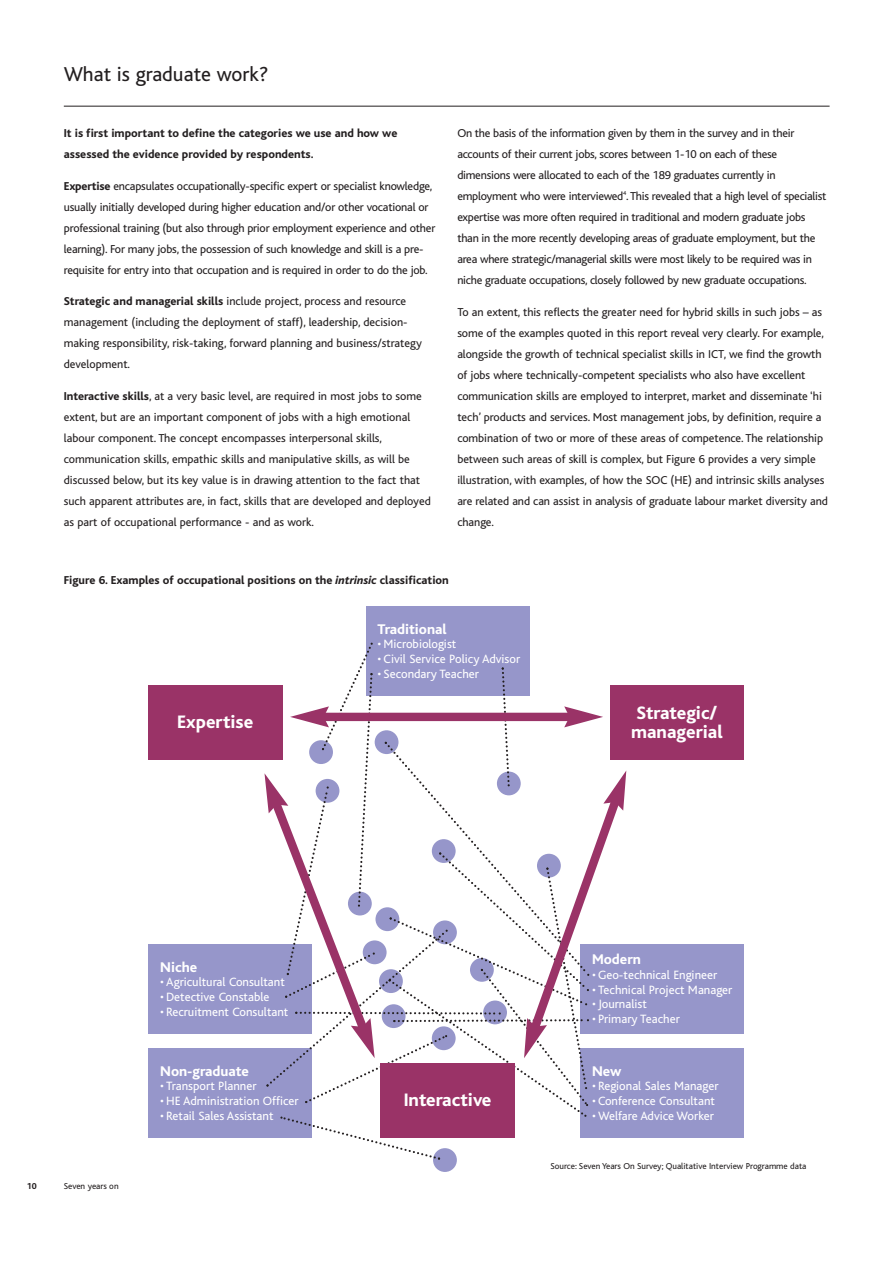
<style>
.page{position:relative;width:893px;height:1263px;background:#fff}
.page>*{position:absolute;margin:0;border:0;box-sizing:border-box;transform-origin:0 0}
.t1{font:21px "Bliss";color:#231f20}
.t2{font:800 18.9px/18.9px "Bliss";color:#fff}
.t3{font:800 14.7px "Bliss";color:#fff}
.t4{font:12.6px "Bliss";color:#fff}
.t5{font:12px/21px "Bliss";letter-spacing:-.005em;color:#231f20}
.t6{font:800 12px/21px "Bliss";color:#231f20}
.t7{font:9px "Bliss";color:#231f20}
.t8{font:800 9px "Bliss";color:#231f20}
.s1{font-weight:800}
.s2{font-style:italic}
</style>
<div class="page">
<hr style="left:64px;top:106px;width:765px;height:1px;background:#231f20">
<div style="left:433px;top:1148px;width:24px;height:24px;background:#9696ca;border-radius:50%"></div>
<div style="left:148px;top:685px;width:134px;height:75px;background:#9a3367"></div>
<div style="left:610px;top:685px;width:134px;height:75px;background:#9a3367"></div>
<div style="left:148px;top:944px;width:164px;height:90px;background:#9696ca"></div>
<div style="left:580px;top:944px;width:164px;height:90px;background:#9696ca"></div>
<div style="left:148px;top:1049px;width:164px;height:89px;background:#9696ca"></div>
<div style="left:580px;top:1049px;width:164px;height:89px;background:#9696ca"></div>
<div style="left:366px;top:606px;width:163px;height:90px;background:#9696ca"></div>
<svg style="left:264px;top:643px;width:362px;height:518px"></svg>
<h1 class="t1" style="left:64px;top:66px;width:206px">What is graduate work?</h1>
<p class="t6" style="left:64px;top:124px;width:335px">It is first important to define the categories we use and how we assessed the evidence provided by respondents.</p>
<p class="t5" style="left:64px;top:176px;width:373px"><span class="s1">Expertise</span> encapsulates occupationally-specific expert or specialist knowledge, usually initially developed during higher education and/or other vocational or professional training (but also through prior employment experience and other learning). For many jobs, the possession of such knowledge and skill is a pre&shy;requisite for entry into that occupation and is required in order to do the job.</p>
<p class="t5" style="left:64px;top:292px;width:359px"><span class="s1">Strategic and managerial skills</span> include project, process and resource management (including the deployment of staff), leadership, decision&shy;making responsibility, risk-taking, forward planning and business/strategy development.</p>
<p class="t5" style="left:64px;top:386px;width:368px"><span class="s1">Interactive skills</span>, at a very basic level, are required in most jobs to some extent, but are an important component of jobs with a high emotional labour component. The concept encompasses interpersonal skills, communication skills, empathic skills and manipulative skills, as will be discussed below, but its key value is in drawing attention to the fact that such apparent attributes are, in fact, skills that are developed and deployed as part of occupational performance - and as work.</p>
<p class="t5" style="left:457px;top:124px;width:371px">On the basis of the information given by them in the survey and in their accounts of their current jobs, scores between 1-10 on each of these dimensions were allocated to each of the 189 graduates currently in employment who were interviewed<sup>4</sup>.This revealed that a high level of specialist expertise was more often required in traditional and modern graduate jobs than in the more recently developing areas of graduate employment, but the area where strategic/managerial skills were most likely to be required was in niche graduate occupations, closely followed by new graduate occupations.</p>
<p class="t5" style="left:457px;top:302px;width:372px">To an extent, this reflects the greater need for hybrid skills in such jobs – as some of the examples quoted in this report reveal very clearly. For example, alongside the growth of technical specialist skills in ICT, we find the growth of jobs where technically-competent specialists who also have excellent communication skills are employed to interpret, market and disseminate ‘hi tech’ products and services. Most management jobs, by definition, require a combination of two or more of these areas of competence. The relationship between such areas of skill is complex, but Figure 6 provides a very simple illustration, with examples, of how the SOC (HE) and intrinsic skills analyses are related and can assist in analysis of graduate labour market diversity and change.</p>
<p class="t6" style="left:64px;top:570px;width:386px">Figure 6. Examples of occupational positions on the <span class="s2">intrinsic</span> classification</p>
<p class="t3" style="left:377px;top:623px;width:71px">Traditional</p>
<p class="t4" style="left:377px;top:639px;width:80px">• Microbiologist</p>
<p class="t4" style="left:377px;top:654px;width:144px">• Civil Service Policy Advisor</p>
<p class="t4" style="left:377px;top:669px;width:103px">• Secondary Teacher</p>
<h2 class="t2" style="left:177px;top:714px;width:78px">Expertise</h2>
<h2 class="t2" style="left:631px;top:705px;width:93px">Strategic/ managerial</h2>
<p class="t8" style="left:27px;top:1183px;width:11px">10</p>
<p class="t7" style="left:64px;top:1183px;width:56px">Seven years on</p>
<p class="t3" style="left:160px;top:961px;width:39px">Niche</p>
<p class="t4" style="left:160px;top:977px;width:126px">• Agricultural Consultant</p>
<p class="t4" style="left:160px;top:992px;width:111px">• Detective Constable</p>
<p class="t4" style="left:160px;top:1007px;width:130px">• Recruitment Consultant</p>
<p class="t3" style="left:160px;top:1065px;width:90px">Non-graduate</p>
<p class="t4" style="left:160px;top:1082px;width:98px">• Transport Planner</p>
<p class="t4" style="left:160px;top:1096px;width:140px">• HE Administration Officer</p>
<p class="t4" style="left:160px;top:1111px;width:115px">• Retail Sales Assistant</p>
<h2 class="t2" style="left:404px;top:1092px;width:89px">Interactive</h2>
<p class="t3" style="left:592px;top:954px;width:50px">Modern</p>
<p class="t4" style="left:592px;top:970px;width:127px">• Geo-technical Engineer</p>
<p class="t4" style="left:592px;top:985px;width:142px">• Technical Project Manager</p>
<p class="t4" style="left:592px;top:999px;width:56px">• Journalist</p>
<p class="t4" style="left:592px;top:1014px;width:89px">• Primary Teacher</p>
<p class="t3" style="left:592px;top:1065px;width:31px">New</p>
<p class="t4" style="left:592px;top:1082px;width:128px">• Regional Sales Manager</p>
<p class="t4" style="left:592px;top:1096px;width:124px">• Conference Consultant</p>
<p class="t4" style="left:592px;top:1111px;width:123px">• Welfare Advice Worker</p>
<p class="t7" style="left:550px;top:1162px;width:258px">Source: Seven Years On Survey; Qualitative Interview Programme data</p>
</div>
